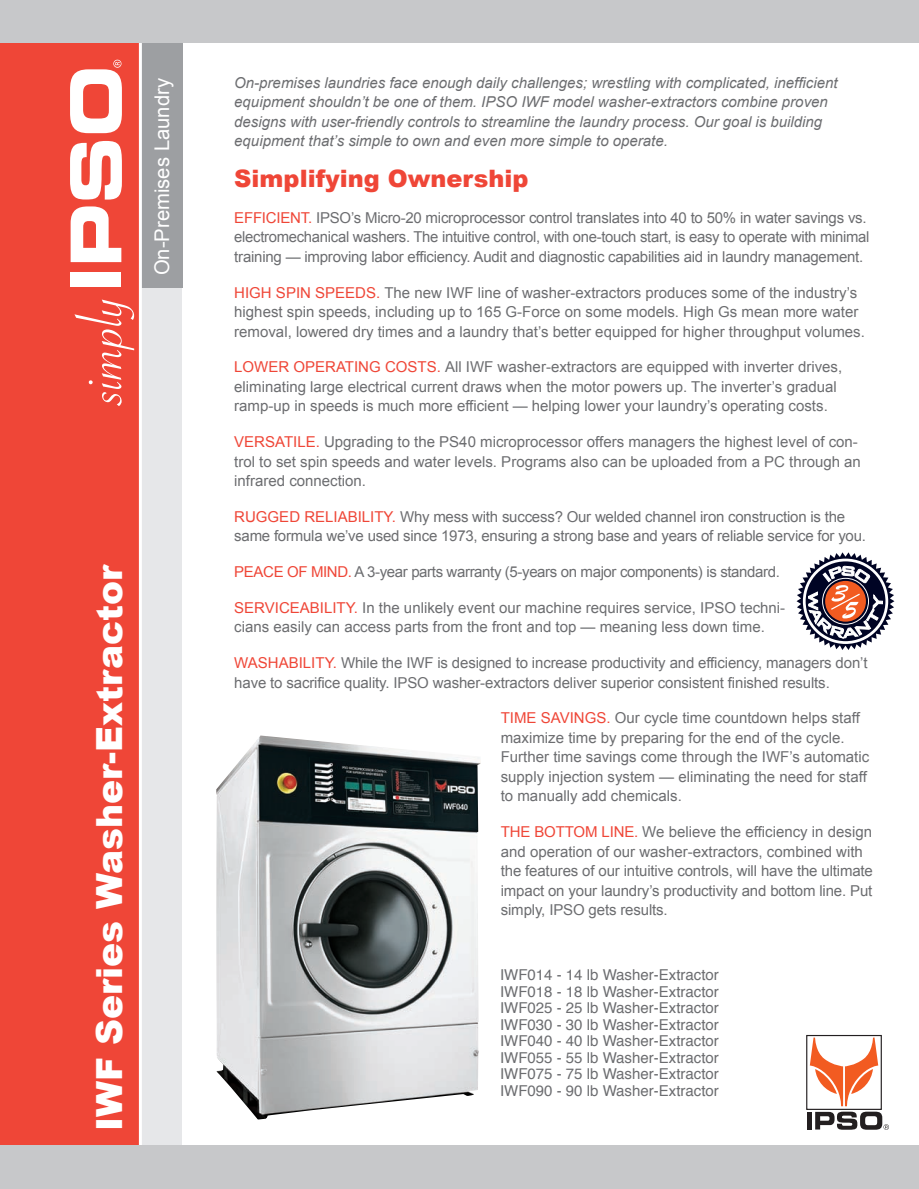
<style>
.page{position:relative;width:919px;height:1189px;background:#fff}
.page>*{position:absolute;margin:0;border:0;box-sizing:border-box;transform-origin:0 0}
.t1{font:900 36px "Arial";color:#fff}
.t2{font:900 24px "Arial";color:#ef4637}
.t3{font:20.25px "Arial";color:#fff}
.t4{font:15px/19.5px "Arial";color:#6c6d70}
.t5{font:italic 15px/19.5px "Arial";color:#6c6d70}
.t6{font:15px/16.5px "Helvetica";color:#6c6d70;text-align:justify}
.t7{font:15px "Arial";letter-spacing:-.025em;color:#6c6d70}
.s1{color:#ef4637}
</style>
<div class="page">
<div style="left:0;top:42px;width:139px;height:1103px;background:#ef4637"></div>
<div style="left:141px;top:43px;width:41px;height:245px;background:#9d9fa2"></div>
<div style="left:141px;top:288px;width:41px;height:857px;background:#e6e7e9"></div>
<div style="left:71px;top:272px;width:50px;height:15px;background:#fff"></div>
<svg style="left:71px;top:206px;width:50px;height:56px"></svg>
<svg style="left:70px;top:141px;width:52px;height:58px"></svg>
<svg style="left:74px;top:299px;width:60px;height:107px"></svg>
<svg style="left:70px;top:60px;width:52px;height:73px"></svg>
<hr style="left:139px;top:42px;width:3px;height:1103px;background:#fff">
<div style="left:0;top:1145px;width:918px;height:43px;background:#c7c8ca"></div>
<div style="left:0;top:0;width:918px;height:43px;background:#c7c8ca"></div>
<svg style="left:806px;top:1035px;width:83px;height:94px"></svg>
<div style="left:805px;top:1034px;width:76px;height:75px;border:1px solid #231f20"></div>
<div style="left:806px;top:1111px;width:5px;height:18px;background:#231f20"></div>
<svg style="left:809px;top:1037px;width:68px;height:68px"></svg>
<svg style="left:814px;top:1111px;width:74px;height:18px"></svg>
<svg style="left:796px;top:552px;width:98px;height:98px"></svg>
<img style="left:216px;top:735px;width:264px;height:384px">
<h3 class="t3" style="left:151px;top:275px;width:198px;rotate:-90deg">On-Premises Laundry</h3>
<h1 class="t1" style="left:82px;top:1130px;width:568px;rotate:-90deg">IWF Series Washer-Extractor</h1>
<p class="t5" style="left:234px;top:73px;width:604px">On-premises laundries face enough daily challenges; wrestling with complicated, inefficient equipment shouldn’t be one of them. IPSO IWF model washer-extractors combine proven designs with user-friendly controls to streamline the laundry process. Our goal is building equipment that’s simple to own and even more simple to operate.</p>
<h2 class="t2" style="left:234px;top:161px;width:295px">Simplifying Ownership</h2>
<p class="t4" style="left:234px;top:208px;width:636px"><span class="s1">EFFICIENT.</span> IPSO’s Micro-20 microprocessor control translates into 40 to 50% in water savings vs. electromechanical washers. The intuitive control, with one-touch start, is easy to operate with minimal training — improving labor efficiency. Audit and diagnostic capabilities aid in laundry management.</p>
<p class="t4" style="left:234px;top:283px;width:632px"><span class="s1">HIGH SPIN SPEEDS.</span> The new IWF line of washer-extractors produces some of the industry’s highest spin speeds, including up to 165 G-Force on some models. High Gs mean more water removal, lowered dry times and a laundry that’s better equipped for higher throughput volumes.</p>
<p class="t4" style="left:234px;top:357px;width:609px"><span class="s1">LOWER OPERATING COSTS.</span> All IWF washer-extractors are equipped with inverter drives, eliminating large electrical current draws when the motor powers up. The inverter’s gradual ramp-up in speeds is much more efficient — helping lower your laundry’s operating costs.</p>
<p class="t4" style="left:234px;top:432px;width:628px"><span class="s1">VERSATILE.</span> Upgrading to the PS40 microprocessor offers managers the highest level of con&shy;trol to set spin speeds and water levels. Programs also can be uploaded from a PC through an infrared connection.</p>
<p class="t4" style="left:234px;top:507px;width:633px"><span class="s1">RUGGED RELIABILITY.</span> Why mess with success? Our welded channel iron construction is the same formula we’ve used since 1973, ensuring a strong base and years of reliable service for you.</p>
<p class="t7" style="left:234px;top:563px;width:547px"><span class="s1">PEACE OF MIND.</span> A 3-year parts warranty (5-years on major components) is standard.</p>
<p class="t4" style="left:234px;top:598px;width:552px"><span class="s1">SERVICEABILITY.</span> In the unlikely event our machine requires service, IPSO techni&shy;cians easily can access parts from the front and top — meaning less down time.</p>
<p class="t4" style="left:234px;top:653px;width:634px"><span class="s1">WASHABILITY.</span> While the IWF is designed to increase productivity and efficiency, managers don’t have to sacrifice quality. IPSO washer-extractors deliver superior consistent finished results.</p>
<p class="t4" style="left:500px;top:708px;width:370px"><span class="s1">TIME SAVINGS.</span> Our cycle time countdown helps staff maximize time by preparing for the end of the cycle.<br>Further time savings come through the IWF’s automatic supply injection system — eliminating the need for staff to manually add chemicals.</p>
<p class="t4" style="left:500px;top:822px;width:373px"><span class="s1">THE BOTTOM LINE.</span> We believe the efficiency in design and operation of our washer-extractors, combined with the features of our intuitive controls, will have the ultimate impact on your laundry’s productivity and bottom line. Put simply, IPSO gets results.</p>
<p class="t6" style="left:500px;top:967px;width:220px">IWF014 - 14 lb Washer-Extractor IWF018 - 18 lb Washer-Extractor IWF025 - 25 lb Washer-Extractor IWF030 - 30 lb Washer-Extractor IWF040 - 40 lb Washer-Extractor IWF055 - 55 lb Washer-Extractor IWF075 - 75 lb Washer-Extractor IWF090 - 90 lb Washer-Extractor</p>
</div>
